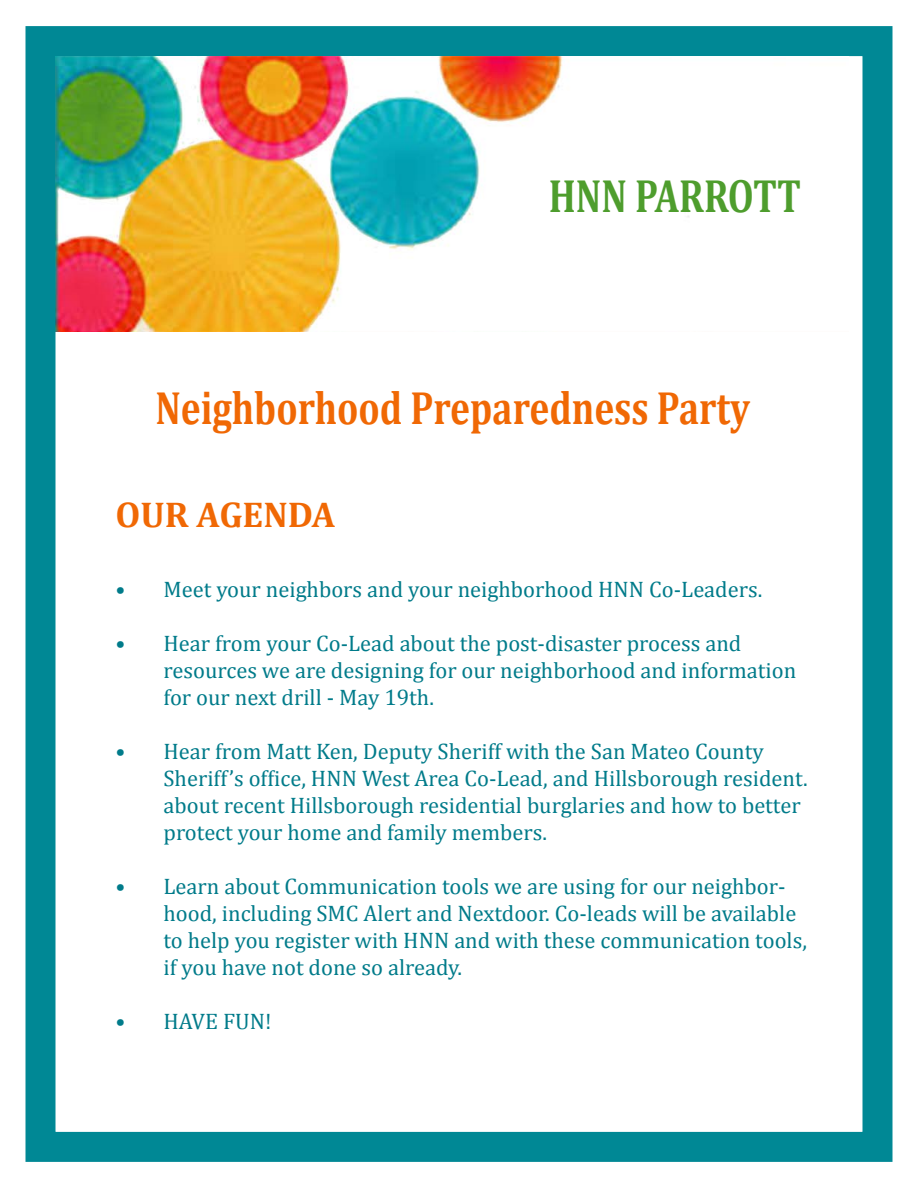
<style>
.page{position:relative;width:918px;height:1188px;background:#fff}
.page>*{position:absolute;margin:0;border:0;box-sizing:border-box;transform-origin:0 0}
.t1{font:700 46.8px "Cambria";color:#f06804;scale:.8 1}
.t2{font:700 46.8px "Cambria";color:#4e9d2d;scale:.8 1}
.t3{font:700 36px "Cambria";color:#f06804}
.t4{font:22.5px/27px "Cambria";color:#007b8a}
</style>
<div class="page">
<div style="left:26px;top:26px;width:866px;height:1136px;border:30px solid #008895"></div>
<img style="left:55px;top:56px;width:794px;height:276px">
<h1 class="t2" style="left:549px;top:163px;width:317px">HNN PARROTT</h1>
<h1 class="t1" style="left:155px;top:375px;width:745px">Neighborhood Preparedness Party</h1>
<h2 class="t3" style="left:116px;top:490px;width:106px">Our agenda</h2>
<p class="t4" style="left:116px;top:576px;width:648px">• Meet your neighbors and your neighborhood HNN Co-Leaders.</p>
<p class="t4" style="left:163px;top:630px;width:634px;text-indent:-48px">• Hear from your Co-Lead about the post-disaster process and resources we are designing for our neighborhood and information for our next drill - May 19th.</p>
<p class="t4" style="left:163px;top:738px;width:646px;text-indent:-48px">• Hear from Matt Ken, Deputy Sheriff with the San Mateo County Sheriff’s office, HNN West Area Co-Lead, and Hillsborough resident. about recent Hillsborough residential burglaries and how to better protect your home and family members.</p>
<p class="t4" style="left:163px;top:873px;width:645px;text-indent:-48px">• Learn about Communication tools we are using for our neighbor&shy;hood, including SMC Alert and Nextdoor. Co-leads will be available to help you register with HNN and with these communication tools, if you have not done so already.</p>
<p class="t4" style="left:116px;top:1008px;width:157px">• Have fun!</p>
</div>
